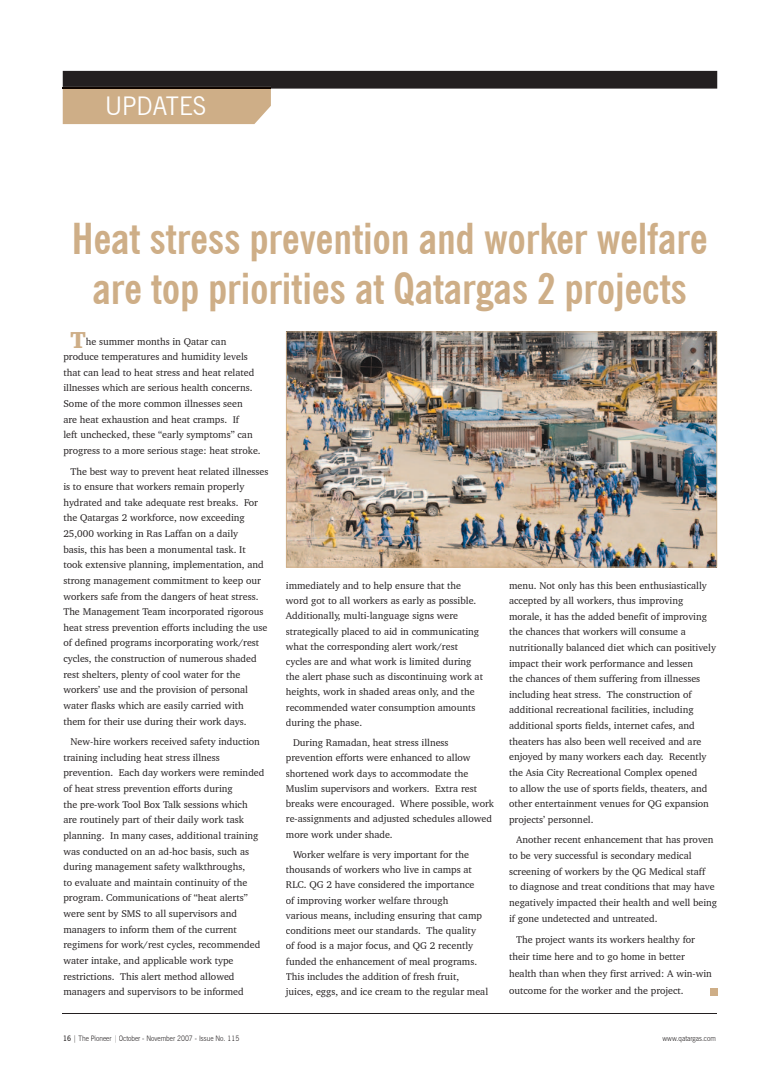
<style>
.page{position:relative;width:780px;height:1088px;background:#fff}
.page>*{position:absolute;margin:0;border:0;box-sizing:border-box;transform-origin:0 0}
.t1{font:700 condensed 42.5px/50px "News Gothic BT";color:#ceae87;text-align:center}
.t2{font:25.75px "News Gothic BT";color:#fff;scale:.93 1}
.t3{font:900 23.75px "Charter BT";color:#ceae87}
.t4{font:10px/15.6px "Charter BT";color:#231f20}
.t5{font:300 7.5px "News Gothic BT";color:#231f20;scale:.89 1}
.s1{font-weight:600}
</style>
<div class="page">
<hr style="left:63px;top:1013px;width:654px;height:1px;background:#231f20">
<div style="left:710px;top:988px;width:7px;height:7px;background:#ceae87"></div>
<svg style="left:63px;top:71px;width:654px;height:53px"></svg>
<hr style="left:63px;top:87px;width:208px;height:2px;background:#0f0500">
<img style="left:286px;top:331px;width:431px;height:236px">
<h2 class="t2" style="left:105px;top:90px;width:110px">UPDATES</h2>
<h1 class="t1" style="left:72px;top:214px;width:637px">Heat stress prevention and worker welfare are top priorities at Qatargas 2 projects</h1>
<h3 class="t3" style="left:70px;top:325px;width:17px">T</h3>
<p class="t4" style="left:63px;top:333px;width:199px;text-indent:22px">he summer months in Qatar can produce temperatures and humidity levels that can lead to heat stress and heat related illnesses which are serious health concerns.<br>Some of the more common illnesses seen<br>are heat exhaustion and heat cramps. If<br>left unchecked, these “early symptoms” can progress to a more serious stage: heat stroke.</p>
<p class="t4" style="left:63px;top:463px;width:206px;text-indent:7px">The best way to prevent heat related illnesses is to ensure that workers remain properly hydrated and take adequate rest breaks. For the Qatargas 2 workforce, now exceeding 25,000 working in Ras Laffan on a daily<br>basis, this has been a monumental task. It<br>took extensive planning, implementation, and strong management commitment to keep our workers safe from the dangers of heat stress.<br>The Management Team incorporated rigorous heat stress prevention efforts including the use of defined programs incorporating work/rest cycles, the construction of numerous shaded rest shelters, plenty of cool water for the workers’ use and the provision of personal water flasks which are easily carried with them for their use during their work days.</p>
<p class="t4" style="left:63px;top:734px;width:203px;text-indent:7px">New-hire workers received safety induction training including heat stress illness prevention. Each day workers were reminded of heat stress prevention efforts during<br>the pre-work Tool Box Talk sessions which<br>are routinely part of their daily work task planning. In many cases, additional training was conducted on an ad-hoc basis, such as during management safety walkthroughs,<br>to evaluate and maintain continuity of the program. Communications of “heat alerts” were sent by SMS to all supervisors and managers to inform them of the current regimens for work/rest cycles, recommended water intake, and applicable work type restrictions. This alert method allowed managers and supervisors to be informed</p>
<p class="t4" style="left:286px;top:577px;width:198px;line-height:15.2px">immediately and to help ensure that the word got to all workers as early as possible.<br>Additionally, multi-language signs were strategically placed to aid in communicating what the corresponding alert work/rest cycles are and what work is limited during the alert phase such as discontinuing work at heights, work in shaded areas only, and the recommended water consumption amounts during the phase.</p>
<p class="t4" style="left:286px;top:735px;width:210px;line-height:15.2px;text-indent:7px">During Ramadan, heat stress illness prevention efforts were enhanced to allow shortened work days to accommodate the Muslim supervisors and workers. Extra rest breaks were encouraged. Where possible, work re-assignments and adjusted schedules allowed more work under shade.</p>
<p class="t4" style="left:286px;top:846px;width:204px;line-height:15.2px;text-indent:7px">Worker welfare is very important for the thousands of workers who live in camps at RLC. QG 2 have considered the importance<br>of improving worker welfare through<br>various means, including ensuring that camp conditions meet our standards. The quality<br>of food is a major focus, and QG 2 recently funded the enhancement of meal programs.<br>This includes the addition of fresh fruit, juices, eggs, and ice cream to the regular meal</p>
<p class="t4" style="left:509px;top:577px;width:208px">menu. Not only has this been enthusiastically accepted by all workers, thus improving morale, it has the added benefit of improving the chances that workers will consume a nutritionally balanced diet which can positively impact their work performance and lessen<br>the chances of them suffering from illnesses including heat stress. The construction of additional recreational facilities, including additional sports fields, internet cafes, and theaters has also been well received and are enjoyed by many workers each day. Recently the Asia City Recreational Complex opened<br>to allow the use of sports fields, theaters, and other entertainment venues for QG expansion projects’ personnel.</p>
<p class="t4" style="left:509px;top:832px;width:209px;text-indent:7px">Another recent enhancement that has proven to be very successful is secondary medical screening of workers by the QG Medical staff<br>to diagnose and treat conditions that may have negatively impacted their health and well being if gone undetected and untreated.</p>
<p class="t4" style="left:509px;top:931px;width:204px;line-height:16.9px;text-indent:7px">The project wants its workers healthy for their time here and to go home in better health than when they first arrived: A win-win outcome for the worker and the project.</p>
<p class="t5" style="left:63px;top:1033px;width:200px"><span class="s1">16</span> | The Pioneer | October - November 2007 - Issue No. 115</p>
<p class="t5" style="left:662px;top:1033px;width:62px">www.qatargas.com</p>
</div>
